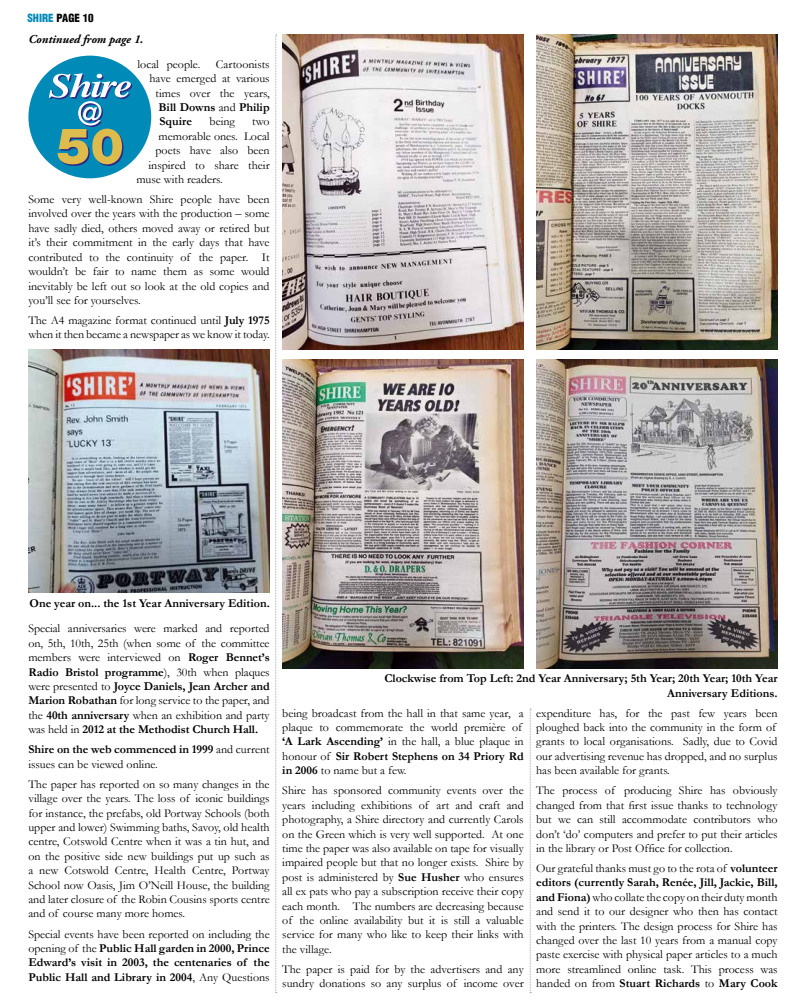
<style>
.page{position:relative;width:806px;height:1007px;background:#fff}
.page>*{position:absolute;margin:0;border:0;box-sizing:border-box;transform-origin:0 0}
.t1{font:12px/14.4px "Garamond";color:#000;text-align:justify}
.t2{font:700 12px/14.4px "Garamond";color:#000;text-align:right}
.t3{font:italic 700 12px "Adobe Garamond Pro";color:#000}
.t4{font:900 condensed 11px "Helvetica LT";color:#000}
.s1{color:#008ab7}
.s2{font-weight:400}
.s3{font-weight:700}
</style>
<div class="page">
<img style="left:282px;top:359px;width:241px;height:309px">
<img style="left:536px;top:359px;width:241px;height:309px">
<img style="left:282px;top:34px;width:241px;height:316px">
<img style="left:536px;top:34px;width:241px;height:316px">
<img style="left:28px;top:350px;width:241px;height:242px">
<svg style="left:275px;top:35px;width:1px;height:958px"></svg>
<svg style="left:529px;top:708px;width:2px;height:285px"></svg>
<div style="left:28px;top:56px;width:123px;height:122px;background:#008ab7;border-radius:50%"></div>
<svg style="left:49px;top:73px;width:83px;height:93px"></svg>
<p class="t4" style="left:27px;top:11px;width:68px"><span class="s1">SHIRE</span> PAGE 10</p>
<p class="t3" style="left:28px;top:32px;width:116px">Continued from page 1.</p>
<p class="t1" style="left:137px;top:56px;width:64px">local people.</p>
<p class="t1" style="left:216px;top:56px;width:55px">Cartoonists</p>
<p class="t1" style="left:149px;top:71px;width:121px">have emerged at various</p>
<p class="t1" style="left:155px;top:85px;width:116px">times over the years,</p>
<p class="t2" style="left:158px;top:100px;width:112px">Bill Downs <span class="s2">and</span> Philip</p>
<p class="t2" style="left:159px;top:114px;width:34px">Squire</p>
<p class="t1" style="left:209px;top:114px;width:27px">being</p>
<p class="t1" style="left:252px;top:114px;width:19px">two</p>
<p class="t1" style="left:158px;top:128px;width:113px">memorable ones. Local</p>
<p class="t1" style="left:155px;top:143px;width:116px">poets have also been</p>
<p class="t1" style="left:148px;top:157px;width:123px">inspired to share their</p>
<p class="t1" style="left:136px;top:172px;width:88px">muse with readers.</p>
<p class="t1" style="left:28px;top:192px;width:243px">Some very well-known Shire people have been involved over the years with the production – some have sadly died, others moved away or retired but it’s their commitment in the early days that have contributed to the continuity of the paper. It wouldn’t be fair to name them as some would inevitably be left out so look at the old copies and you’ll see for yourselves.</p>
<p class="t1" style="left:28px;top:313px;width:243px">The A4 magazine format continued until <span class="s3">July 1975 </span>when it then became a newspaper as we know it today.</p>
<p class="t2" style="left:30px;top:595px;width:241px">One year on... the 1st Year Anniversary Edition.</p>
<p class="t1" style="left:28px;top:621px;width:243px">Special anniversaries were marked and reported on, 5th, 10th, 25th (when some of the committee members were interviewed on <span class="s3">Roger Bennet’s Radio Bristol programme</span>), 30th when plaques were presented to <span class="s3">Joyce Daniels, Jean Archer and Marion Robathan</span> for long service to the paper, and the <span class="s3">40th anniversary</span> when an exhibition and party was held in <span class="s3">2012 at the Methodist Church Hall.</span></p>
<p class="t1" style="left:28px;top:741px;width:243px"><span class="s3">Shire on the web commenced in 1999</span> and current issues can be viewed online.</p>
<p class="t1" style="left:28px;top:776px;width:243px">The paper has reported on so many changes in the village over the years. The loss of iconic buildings for instance, the prefabs, old Portway Schools (both upper and lower) Swimming baths, Savoy, old health centre, Cotswold Centre when it was a tin hut, and on the positive side new buildings put up such as a new Cotswold Centre, Health Centre, Portway School now Oasis, Jim O’Neill House, the building and later closure of the Robin Cousins sports centre and of course many more homes.</p>
<p class="t2" style="left:28px;top:926px;width:243px;text-align:justify"><span class="s2">Special events have been reported on including the opening of the</span> Public Hall garden in 2000, Prince Edward’s visit in 2003, the centenaries of the Public Hall and Library in 2004<span class="s2">, Any Questions</span></p>
<p class="t2" style="left:384px;top:671px;width:394px">Clockwise from Top Left: 2nd Year Anniversary; 5th Year; 20th Year; 10th Year<br>Anniversary Editions.</p>
<p class="t1" style="left:282px;top:705px;width:243px;text-align:left">being broadcast from the hall in that same year, a plaque to commemorate the world première of <span class="s3">‘A Lark Ascending’</span> in the hall, a blue plaque in honour of <span class="s3">Sir Robert Stephens on 34 Priory Rd in 2006</span> to name but a few.</p>
<p class="t1" style="left:282px;top:782px;width:243px">Shire has sponsored community events over the years including exhibitions of art and craft and photography, a Shire directory and currently Carols on the Green which is very well supported. At one time the paper was also available on tape for visually impaired people but that no longer exists. Shire by post is administered by <span class="s3">Sue Husher</span> who ensures all ex pats who pay a subscription receive their copy each month. The numbers are decreasing because of the online availability but it is still a valuable service for many who like to keep their links with the village.</p>
<p class="t1" style="left:282px;top:961px;width:243px">The paper is paid for by the advertisers and any sundry donations so any surplus of income over</p>
<p class="t1" style="left:536px;top:705px;width:243px;text-align:left">expenditure has, for the past few years been ploughed back into the community in the form of grants to local organisations. Sadly, due to Covid our advertising revenue has dropped, and no surplus has been available for grants.</p>
<p class="t1" style="left:536px;top:782px;width:243px">The process of producing Shire has obviously changed from that first issue thanks to technology but we can still accommodate contributors who don’t ‘do’ computers and prefer to put their articles in the library or Post Office for collection.</p>
<p class="t1" style="left:536px;top:860px;width:243px">Our grateful thanks must go to the rota of <span class="s3">volunteer editors (currently Sarah, Renée, Jill, Jackie, Bill, and Fiona)</span> who collate the copy on their duty month and send it to our designer who then has contact with the printers. The design process for Shire has changed over the last 10 years from a manual copy paste exercise with physical paper articles to a much more streamlined online task. This process was handed on from <span class="s3">Stuart Richards</span> to <span class="s3">Mary Cook</span></p>
</div>
